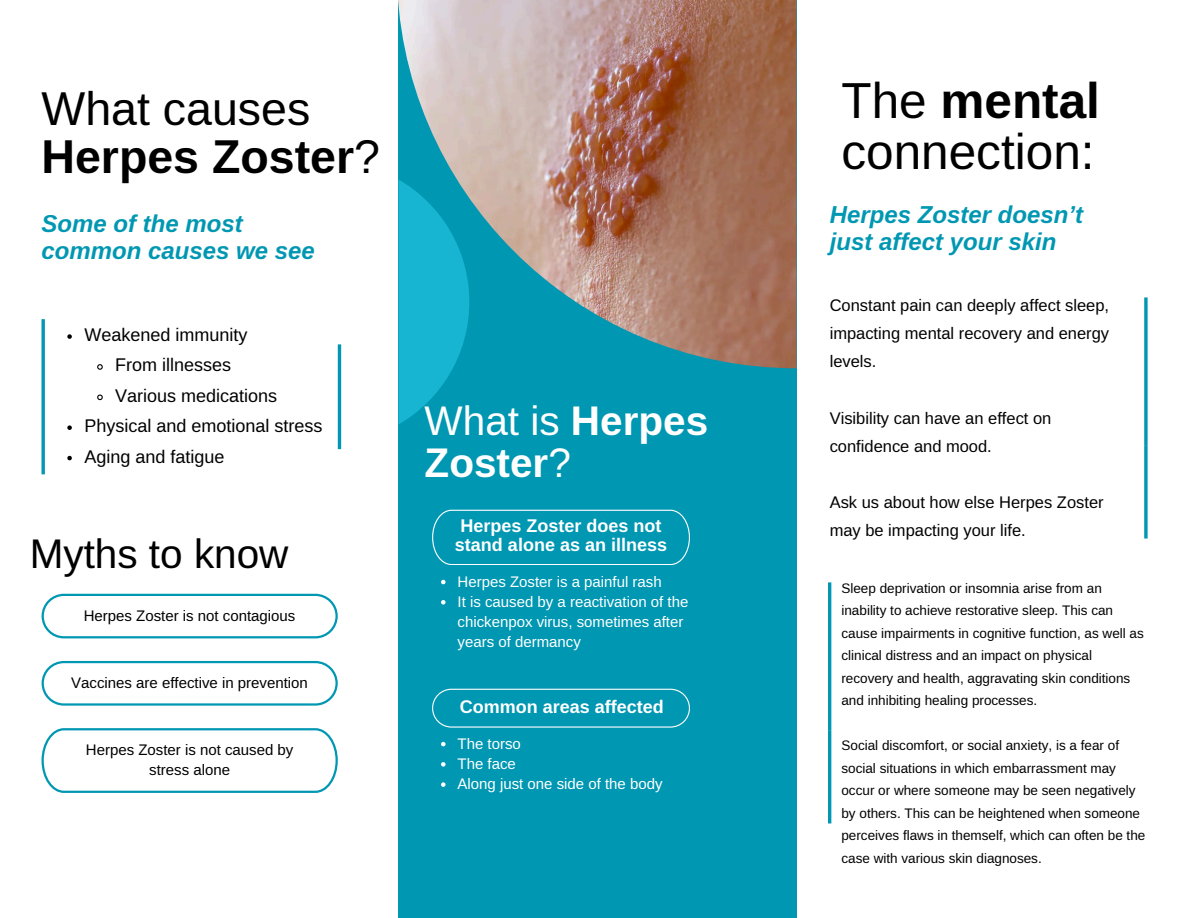
<style>
.page{position:relative;width:1188px;height:918px;background:#fff}
.page>*{position:absolute;margin:0;border:0;box-sizing:border-box;transform-origin:0 0}
.t1{font:49.5px/50.7px "Libra Sans";color:#000}
.t2{font:700 46.5px/47.2px "Libra Sans";color:#000}
.t3{font:700 40.5px/41.7px "Libra Sans";color:#fff}
.t4{font:40.5px "Libra Sans";color:#000}
.t5{font:italic 700 24px/27px "Libra Sans";color:#0097b2}
.t6{font:18px "Libra Sans";color:#000}
.t7{font:700 18px/19.2px "Libra Sans";color:#fff;text-align:center}
.t8{font:16.5px/28.2px "Libra Sans";color:#000}
.t9{font:15px/20.2px "Libra Sans";color:#fff}
.t10{font:15px/20.2px "Libra Sans";color:#000;text-align:center}
.t11{font:13.5px/22.5px "Libra Sans";color:#000}
.s1{font-weight:400}
.s2{font-weight:700}
</style>
<div class="page">
<hr style="left:42px;top:319px;width:3px;height:155px;background:#0097b2">
<svg style="left:42px;top:661px;width:295px;height:45px"></svg>
<svg style="left:42px;top:728px;width:295px;height:65px"></svg>
<div style="left:398px;top:0;width:398px;height:918px;background:#0097b2"></div>
<img style="left:398px;top:0;width:398px;height:368px">
<svg style="left:399px;top:179px;width:70px;height:245px"></svg>
<hr style="left:338px;top:344px;width:3px;height:105px;background:#0097b2">
<svg style="left:1144px;top:297px;width:4px;height:149px"></svg>
<svg style="left:1144px;top:446px;width:4px;height:93px"></svg>
<svg style="left:42px;top:594px;width:295px;height:44px"></svg>
<svg style="left:432px;top:510px;width:258px;height:55px"></svg>
<svg style="left:432px;top:689px;width:258px;height:39px"></svg>
<svg style="left:67px;top:334px;width:5px;height:5px"></svg>
<svg style="left:97px;top:364px;width:6px;height:6px"></svg>
<svg style="left:97px;top:394px;width:6px;height:7px"></svg>
<svg style="left:67px;top:425px;width:5px;height:5px"></svg>
<svg style="left:67px;top:456px;width:5px;height:4px"></svg>
<svg style="left:441px;top:580px;width:5px;height:4px"></svg>
<svg style="left:441px;top:600px;width:5px;height:5px"></svg>
<svg style="left:441px;top:742px;width:5px;height:4px"></svg>
<svg style="left:441px;top:762px;width:5px;height:5px"></svg>
<svg style="left:441px;top:782px;width:5px;height:5px"></svg>
<hr style="left:828px;top:582px;width:3px;height:149px;background:#0097b2">
<hr style="left:828px;top:731px;width:3px;height:92px;background:#0097b2">
<h1 class="t2" style="left:42px;top:86px;width:340px"><span class="s1">What causes<br></span>Herpes Zoster<span class="s1">?</span></h1>
<h3 class="t5" style="left:42px;top:211px;width:275px">Some of the most common causes we see</h3>
<h5 class="t6" style="left:84px;top:325px;width:165px">Weakened immunity</h5>
<h5 class="t6" style="left:115px;top:355px;width:118px">From illnesses</h5>
<h5 class="t6" style="left:115px;top:386px;width:164px">Various medications</h5>
<h5 class="t6" style="left:84px;top:416px;width:240px">Physical and emotional stress</h5>
<h5 class="t6" style="left:84px;top:446px;width:142px">Aging and fatigue</h5>
<h2 class="t4" style="left:30px;top:531px;width:260px">Myths to know</h2>
<h6 class="t10" style="left:84px;top:605px;width:213px">Herpes Zoster is not contagious</h6>
<h6 class="t10" style="left:71px;top:672px;width:238px">Vaccines are effective in prevention</h6>
<h6 class="t10" style="left:86px;top:740px;width:209px">Herpes Zoster is not caused by stress alone</h6>
<h2 class="t3" style="left:425px;top:400px;width:285px"><span class="s1">What is</span> Herpes<br>Zoster<span class="s1">?</span></h2>
<h4 class="t7" style="left:455px;top:516px;width:214px">Herpes Zoster does not stand alone as an illness</h4>
<h6 class="t9" style="left:458px;top:571px;width:206px">Herpes Zoster is a painful rash</h6>
<h6 class="t9" style="left:458px;top:591px;width:232px">It is caused by a reactivation of the chickenpox virus, sometimes after years of dermancy</h6>
<h4 class="t7" style="left:460px;top:697px;width:206px">Common areas affected</h4>
<h6 class="t9" style="left:458px;top:733px;width:65px">The torso</h6>
<h6 class="t9" style="left:458px;top:754px;width:60px">The face</h6>
<h6 class="t9" style="left:458px;top:774px;width:207px">Along just one side of the body</h6>
<h1 class="t1" style="left:841px;top:76px;width:260px">The <span class="s2">mental </span>connection:</h1>
<h3 class="t5" style="left:830px;top:201px;width:255px">Herpes Zoster doesn’t just affect your skin</h3>
<h5 class="t8" style="left:830px;top:291px;width:281px;text-align:justify">Constant pain can deeply affect sleep, impacting mental recovery and energy levels.</h5>
<h5 class="t8" style="left:830px;top:404px;width:223px">Visibility can have an effect on confidence and mood.</h5>
<h5 class="t8" style="left:830px;top:488px;width:276px">Ask us about how else Herpes Zoster may be impacting your life.</h5>
<p class="t11" style="left:841px;top:577px;width:304px">Sleep deprivation or insomnia arise from an inability to achieve restorative sleep. This can cause impairments in cognitive function, as well as clinical distress and an impact on physical recovery and health, aggravating skin conditions and inhibiting healing processes.</p>
<p class="t11" style="left:841px;top:734px;width:305px">Social discomfort, or social anxiety, is a fear of social situations in which embarrassment may occur or where someone may be seen negatively by others. This can be heightened when someone perceives flaws in themself, which can often be the case with various skin diagnoses.</p>
</div>
